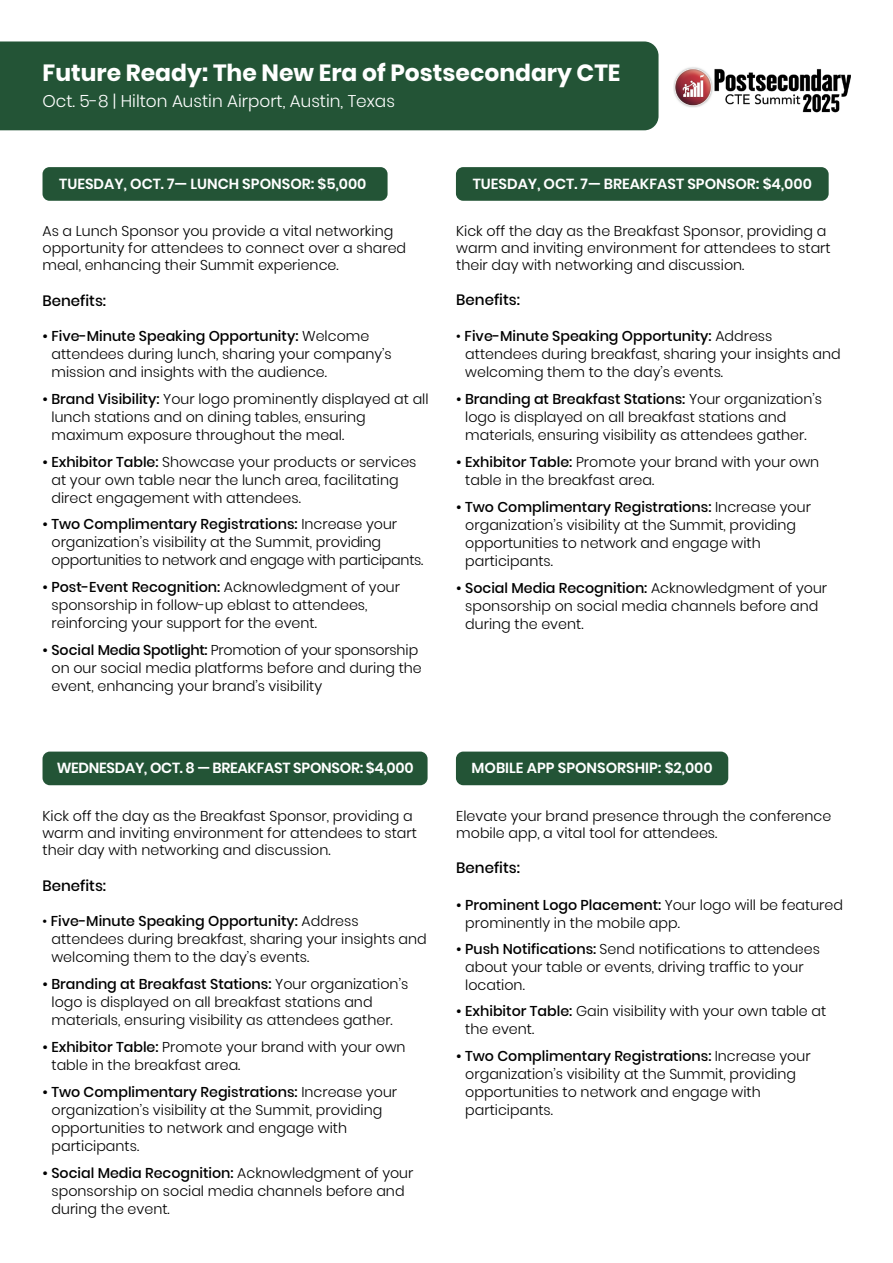
<style>
.page{position:relative;width:893px;height:1263px;background:#fff}
.page>*{position:absolute;margin:0;border:0;box-sizing:border-box;transform-origin:0 0}
.t1{font:700 23.4px "Poppins";color:#fff}
.t2{font:300 16.95px "Poppins";color:#fff}
.t3{font:500 15px "Poppins";color:#000}
.t4{font:600 14.55px "Poppins";color:#fff}
.t5{font:600 14.55px "Poppins";letter-spacing:-.02em;color:#fff}
.t6{font:300 14.25px/18px "Poppins";color:#000}
.t7{font:300 14.25px/18px "Poppins";letter-spacing:-.02em;color:#000}
.s1{font-weight:500}
</style>
<div class="page">
<div style="left:0;top:41px;width:658px;height:89px;background:#235436"></div>
<div style="left:43px;top:167px;width:345px;height:34px;background:#235436;border-radius:7px"></div>
<img style="left:674px;top:67px;width:176px;height:46px">
<div style="left:456px;top:167px;width:373px;height:34px;background:#235436;border-radius:7px"></div>
<div style="left:43px;top:751px;width:385px;height:34px;background:#235436;border-radius:7px"></div>
<div style="left:456px;top:751px;width:272px;height:34px;background:#235436;border-radius:7px"></div>
<h1 class="t1" style="left:43px;top:59px;width:579px">Future Ready: The New Era of Postsecondary CTE</h1>
<p class="t2" style="left:43px;top:91px;width:354px">Oct. 5-8 | Hilton Austin Airport, Austin, Texas</p>
<p class="t4" style="left:59px;top:175px;width:309px">TUESDAY, OCT. 7— LUNCH SPONSOR: $5,000</p>
<p class="t6" style="left:43px;top:223px;width:365px;line-height:17.1px">As a Lunch Sponsor you provide a vital networking opportunity for attendees to connect over a shared meal, enhancing their Summit experience.</p>
<p class="t3" style="left:43px;top:292px;width:65px">Benefits:</p>
<p class="t6" style="left:52px;top:327px;width:342px;text-indent:-9px"><span class="s1">• Five-Minute Speaking Opportunity:</span> Welcome attendees during lunch, sharing your company’s mission and insights with the audience.</p>
<p class="t6" style="left:52px;top:390px;width:379px;text-indent:-9px"><span class="s1">• Brand Visibility:</span> Your logo prominently displayed at all lunch stations and on dining tables, ensuring maximum exposure throughout the meal.</p>
<p class="t6" style="left:52px;top:453px;width:366px;text-indent:-9px"><span class="s1">• Exhibitor Table:</span> Showcase your products or services at your own table near the lunch area, facilitating direct engagement with attendees.</p>
<p class="t7" style="left:52px;top:515px;width:373px;text-indent:-9px"><span class="s1">• Two Complimentary Registrations:</span> Increase your organization’s visibility at the Summit, providing opportunities to network and engage with participants.</p>
<p class="t6" style="left:52px;top:578px;width:350px;text-indent:-9px"><span class="s1">• Post-Event Recognition:</span> Acknowledgment of your sponsorship in follow-up eblast to attendees, reinforcing your support for the event.</p>
<p class="t6" style="left:52px;top:641px;width:372px;text-indent:-9px"><span class="s1">• Social Media Spotlight:</span> Promotion of your sponsorship on our social media platforms before and during the event, enhancing your brand’s visibility</p>
<p class="t5" style="left:57px;top:760px;width:358px">WEDNESDAY, OCT. 8 — BREAKFAST SPONSOR: $4,000</p>
<p class="t6" style="left:43px;top:807px;width:376px;line-height:17.1px">Kick off the day as the Breakfast Sponsor, providing a warm and inviting environment for attendees to start their day with networking and discussion.</p>
<p class="t3" style="left:43px;top:877px;width:65px">Benefits:</p>
<p class="t6" style="left:52px;top:912px;width:377px;text-indent:-9px">• <span class="s1">Five-Minute Speaking Opportunity:</span> Address attendees during breakfast, sharing your insights and welcoming them to the day’s events.</p>
<p class="t6" style="left:52px;top:975px;width:358px;text-indent:-9px"><span class="s1">• Branding at Breakfast Stations:</span> Your organization’s logo is displayed on all breakfast stations and materials, ensuring visibility as attendees gather.</p>
<p class="t6" style="left:52px;top:1038px;width:356px;text-indent:-9px"><span class="s1">• Exhibitor Table:</span> Promote your brand with your own table in the breakfast area.</p>
<p class="t6" style="left:52px;top:1083px;width:347px;text-indent:-9px"><span class="s1">• Two Complimentary Registrations:</span> Increase your organization’s visibility at the Summit, providing opportunities to network and engage with participants.</p>
<p class="t6" style="left:52px;top:1164px;width:363px;text-indent:-9px"><span class="s1">• Social Media Recognition:</span> Acknowledgment of your sponsorship on social media channels before and during the event.</p>
<p class="t4" style="left:473px;top:175px;width:341px">TUESDAY, OCT. 7— BREAKFAST SPONSOR: $4,000</p>
<p class="t6" style="left:456px;top:223px;width:376px;line-height:17.1px">Kick off the day as the Breakfast Sponsor, providing a warm and inviting environment for attendees to start their day with networking and discussion.</p>
<p class="t3" style="left:456px;top:292px;width:65px">Benefits:</p>
<p class="t6" style="left:465px;top:327px;width:377px;text-indent:-9px">• <span class="s1">Five-Minute Speaking Opportunity:</span> Address attendees during breakfast, sharing your insights and welcoming them to the day’s events.</p>
<p class="t6" style="left:465px;top:390px;width:358px;text-indent:-9px"><span class="s1">• Branding at Breakfast Stations:</span> Your organization’s logo is displayed on all breakfast stations and materials, ensuring visibility as attendees gather.</p>
<p class="t6" style="left:465px;top:453px;width:356px;text-indent:-9px"><span class="s1">• Exhibitor Table:</span> Promote your brand with your own table in the breakfast area.</p>
<p class="t6" style="left:465px;top:498px;width:347px;text-indent:-9px"><span class="s1">• Two Complimentary Registrations:</span> Increase your organization’s visibility at the Summit, providing opportunities to network and engage with participants.</p>
<p class="t6" style="left:465px;top:579px;width:363px;text-indent:-9px"><span class="s1">• Social Media Recognition:</span> Acknowledgment of your sponsorship on social media channels before and during the event.</p>
<p class="t4" style="left:472px;top:760px;width:243px">MOBILE APP SPONSORSHIP: $2,000</p>
<p class="t6" style="left:456px;top:807px;width:377px;line-height:17.1px">Elevate your brand presence through the conference mobile app, a vital tool for attendees.</p>
<p class="t3" style="left:456px;top:859px;width:65px">Benefits:</p>
<p class="t6" style="left:465px;top:896px;width:379px;text-indent:-9px"><span class="s1">• Prominent Logo Placement:</span> Your logo will be featured prominently in the mobile app.</p>
<p class="t6" style="left:465px;top:940px;width:356px;text-indent:-9px"><span class="s1">• Push Notifications:</span> Send notifications to attendees about your table or events, driving traffic to your location.</p>
<p class="t6" style="left:465px;top:1002px;width:363px;text-indent:-9px"><span class="s1">• Exhibitor Table:</span> Gain visibility with your own table at the event.</p>
<p class="t6" style="left:465px;top:1047px;width:347px;text-indent:-9px"><span class="s1">• Two Complimentary Registrations:</span> Increase your organization’s visibility at the Summit, providing opportunities to network and engage with participants.</p>
</div>
